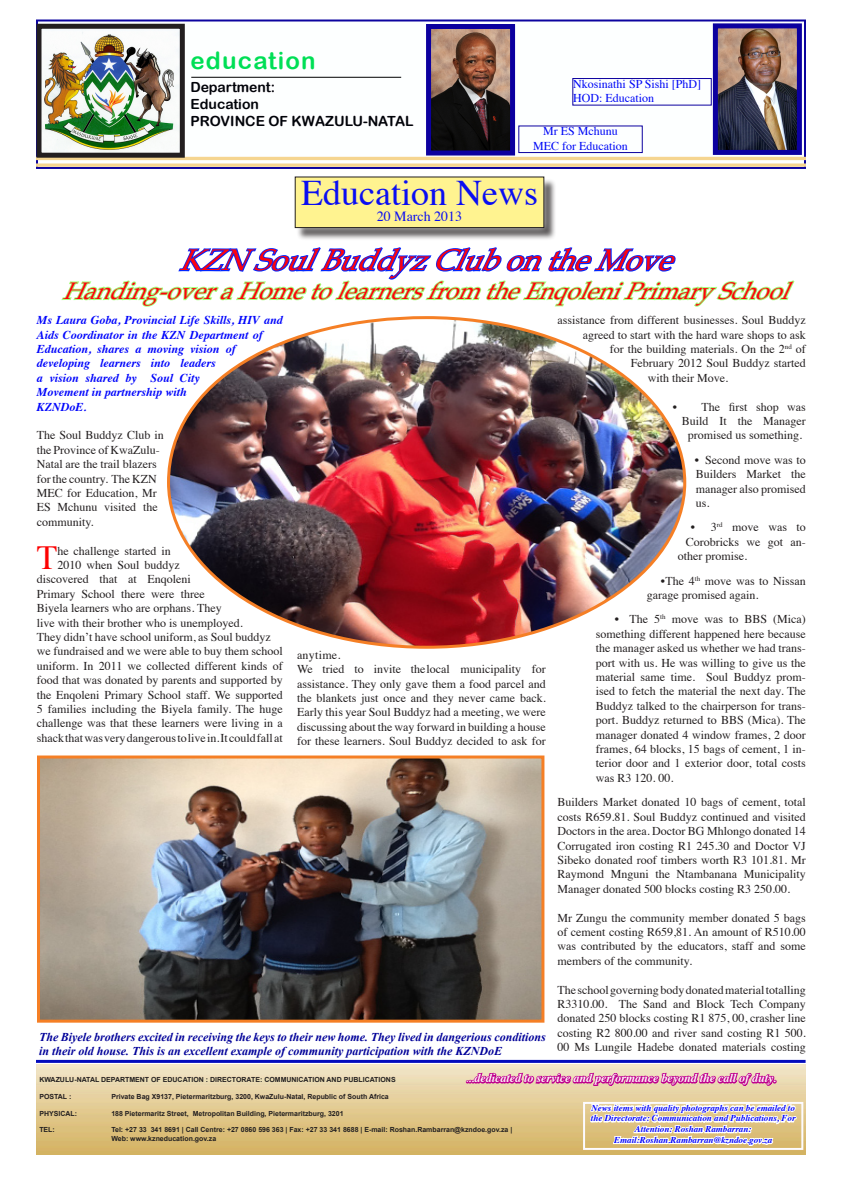
<style>
.page{position:relative;width:842px;height:1191px;background:#fff}
.page>*{position:absolute;margin:0;border:0;box-sizing:border-box;transform-origin:0 0}
.t1{font:36px "Times";color:#0a0df2}
.t2{font:33.8px "Times";color:#fd0000}
.t3{font:italic 30px "Book Antiqua";color:#ff020b}
.t4{font:italic 24px "Book Antiqua";color:#ff020b}
.t5{font:24px "Arial Rounded MT Bold";letter-spacing:.05em;color:#00df56}
.t6{font:14px "Arial Rounded MT Bold";color:#000309}
.t7{font:14px "Times";color:#0a0df2}
.List_Paragraph{font:12px/14.4px "Times";color:#231f20;text-align:justify}
.t8{font:italic 700 12px/14.4px "Times";color:#0005fc}
.t9{font:italic 700 12px/14.4px "Times New Roman";color:#009}
.t10{font:12px/14.4px "Times";color:#0008f7}
.t11{font:italic 700 12px "Times";color:#fffcf9}
.t12{font:italic 700 9px/10.8px "Times";color:#0202fb;text-align:center}
.t13{font:700 7px "Arial";color:#231f20}
.s1{font-weight:400;font-style:normal}
</style>
<div class="page">
<img style="left:36px;top:1064px;width:770px;height:90px">
<svg style="left:464px;top:1062px;width:334px;height:93px;background:#e2c2a6"></svg>
<div style="left:583px;top:1101px;width:220px;height:48px;border:2px solid #fdfbff"></div>
<div style="left:36px;top:19px;width:770px;height:150px;background:#fdffff;border:2px solid #0c049f"></div>
<hr style="left:36px;top:157px;width:770px;height:3px;background:#f5d590">
<svg style="left:36px;top:163px;width:770px;height:4px;background:#f5dba2"></svg>
<img style="left:43px;top:32px;width:132px;height:120px">
<div style="left:36px;top:24px;width:149px;height:134px;border:5px solid #231f20"></div>
<img style="left:719px;top:29px;width:77px;height:120px">
<div style="left:713px;top:23px;width:89px;height:132px;border:5px solid #0c009f"></div>
<div style="left:518px;top:125px;width:125px;height:28px;border:1px solid #0c009f"></div>
<div style="left:572px;top:78px;width:140px;height:28px;border:1px solid #0c009f"></div>
<img style="left:432px;top:30px;width:77px;height:119px">
<div style="left:426px;top:24px;width:89px;height:131px;border:5px solid #0c009f"></div>
<hr style="left:191px;top:77px;width:210px;height:1px;background:#000">
<div style="left:288px;top:170px;width:323px;height:86px;background:#fff;opacity:.75"></div>
<div style="left:295px;top:177px;width:249px;height:50px;background:#fff390"></div>
<div style="left:295px;top:176px;width:249px;height:52px;border:1px solid #231f20"></div>
<svg style="left:61px;top:242px;width:734px;height:65px"></svg>
<hr style="left:36px;top:1059px;width:770px;height:3px;background:#030bbd">
<img style="left:41px;top:759px;width:499px;height:259px">
<div style="left:37px;top:755px;width:507px;height:267px;border:3px solid #f57f25"></div>
<img style="left:168px;top:317px;width:517px;height:330px">
<p class="t5" style="left:190px;top:47px;width:127px">education</p>
<p class="t6" style="left:190px;top:79px;width:86px">Department:</p>
<p class="t6" style="left:190px;top:96px;width:70px">Education</p>
<p class="t6" style="left:190px;top:112px;width:224px">PROVINCE OF KWAZULU-NATAL</p>
<p class="t10" style="left:573px;top:76px;width:129px">Nkosinathi SP Sishi [PhD]<br>HOD: Education</p>
<p class="t10" style="left:543px;top:123px;width:76px">Mr ES Mchunu</p>
<p class="t10" style="left:533px;top:138px;width:96px">MEC for Education</p>
<p class="t1" style="left:301px;top:159px;width:238px">Education News</p>
<p class="t7" style="left:377px;top:203px;width:87px">20 March 2013</p>
<p class="t3" style="left:179px;top:241px;width:511px">KZNSoulBuddyzClubontheMove</p>
<p class="t4" style="left:63px;top:276px;width:740px">Handing-overaHometolearnersfromtheEnqoleniPrimarySchool</p>
<p class="t8" style="left:37px;top:312px;width:247px">Ms Laura Goba, Provincial Life Skills, HIV and<br>Aids Coordinator in the KZN Department of<br>Education, shares a moving vision of developing learners into leaders<br>a vision shared by Soul City<br>Movement in partnership with<br>KZNDoE.</p>
<p class="List_Paragraph" style="left:37px;top:427px;width:128px;text-align:left">The Soul Buddyz Club in the Province of KwaZulu-<br>Natal are the trail blazers for the country. The KZN<br>MEC for Education, Mr<br>ES Mchunu visited the community.</p>
<p class="t2" style="left:37px;top:526px;width:22px">T</p>
<p class="List_Paragraph" style="left:57px;top:542px;width:115px">he challenge started in</p>
<p class="List_Paragraph" style="left:57px;top:557px;width:124px">2010 when Soul buddyz</p>
<p class="List_Paragraph" style="left:37px;top:571px;width:156px">discovered that at Enqoleni</p>
<p class="List_Paragraph" style="left:37px;top:585px;width:170px">Primary School there were three</p>
<p class="List_Paragraph" style="left:37px;top:600px;width:187px">Biyela learners who are orphans. They</p>
<p class="List_Paragraph" style="left:37px;top:614px;width:207px">live with their brother who is unemployed.</p>
<p class="List_Paragraph" style="left:37px;top:629px;width:235px">They didn’t have school uniform, as Soul buddyz</p>
<p class="List_Paragraph" style="left:37px;top:643px;width:247px">we fundraised and we were able to buy them school</p>
<p class="List_Paragraph" style="left:37px;top:657px;width:247px">uniform. In 2011 we collected different kinds of</p>
<p class="List_Paragraph" style="left:37px;top:672px;width:247px">food that was donated by parents and supported by</p>
<p class="List_Paragraph" style="left:37px;top:686px;width:247px">the Enqoleni Primary School staff. We supported</p>
<p class="List_Paragraph" style="left:37px;top:701px;width:248px">5 families including the Biyela family. The huge</p>
<p class="List_Paragraph" style="left:37px;top:715px;width:248px">challenge was that these learners were living in a</p>
<p class="List_Paragraph" style="left:37px;top:729px;width:248px">shack that was very dangerous to live in. It could fall at</p>
<p class="List_Paragraph" style="left:297px;top:646px;width:250px;text-align:left">anytime.<br>We tried to invite the local municipality for assistance. They only gave them a food parcel and the blankets just once and they never came back.<br>Early this year Soul Buddyz had a meeting, we were discussing about the way forward in building a house for these learners. Soul Buddyz decided to ask for</p>
<p class="t9" style="left:39px;top:1029px;width:508px">The Biyele brothers excited in receiving the keys to their new home. They lived in dangerious conditions in their old house. This is an excellent example of community participation with the KZNDoE</p>
<p class="List_Paragraph" style="left:557px;top:312px;width:250px">assistance from different businesses. Soul Buddyz</p>
<p class="List_Paragraph" style="left:583px;top:326px;width:225px">agreed to start with the hard ware shops to ask</p>
<p class="List_Paragraph" style="left:610px;top:341px;width:198px">for the building materials. On the 2<sup>nd</sup> of</p>
<p class="List_Paragraph" style="left:631px;top:355px;width:177px">February 2012 Soul Buddyz started</p>
<p class="List_Paragraph" style="left:648px;top:369px;width:82px">with their Move.</p>
<p class="List_Paragraph" style="left:673px;top:398px;width:135px">• The first shop was</p>
<p class="List_Paragraph" style="left:682px;top:413px;width:126px">Build It the Manager</p>
<p class="List_Paragraph" style="left:688px;top:427px;width:116px">promised us something.</p>
<p class="List_Paragraph" style="left:695px;top:451px;width:113px">• Second move was to Builders Market the manager also promised us.</p>
<p class="List_Paragraph" style="left:691px;top:519px;width:117px">• 3<sup>rd</sup> move was to</p>
<p class="List_Paragraph" style="left:686px;top:533px;width:122px">Corobricks we got an-</p>
<p class="List_Paragraph" style="left:678px;top:548px;width:71px">other promise.</p>
<p class="List_Paragraph" style="left:647px;top:572px;width:161px;text-indent:14px">•The 4<sup>th</sup> move was to Nissan garage promised again.</p>
<p class="List_Paragraph" style="left:596px;top:611px;width:212px;text-indent:19px">• The 5<sup>th</sup> move was to BBS (Mica) something different happened here because the manager asked us whether we had trans&shy;port with us. He was willing to give us the material same time. Soul Buddyz prom&shy;ised to fetch the material the next day. The Buddyz talked to the chairperson for trans&shy;port. Buddyz returned to BBS (Mica). The manager donated 4 window frames, 2 door frames, 64 blocks, 15 bags of cement, 1 in&shy;terior door and 1 exterior door, total costs was R3 120. 00.</p>
<p class="List_Paragraph" style="left:557px;top:794px;width:250px">Builders Market donated 10 bags of cement, total costs R659.81. Soul Buddyz continued and visited Doctors in the area. Doctor BG Mhlongo donated 14<br>Corrugated iron costing R1 245.30 and Doctor VJ Sibeko donated roof timbers worth R3 101.81. Mr Raymond Mnguni the Ntambanana Municipality Manager donated 500 blocks costing R3 250.00.</p>
<p class="List_Paragraph" style="left:557px;top:909px;width:250px">Mr Zungu the community member donated 5 bags of cement costing R659,81. An amount of R510.00 was contributed by the educators, staff and some members of the community.</p>
<p class="List_Paragraph" style="left:557px;top:981px;width:250px">The school governing body donated material totalling R3310.00. The Sand and Block Tech Company donated 250 blocks costing R1 875, 00, crasher line costing R2 800.00 and river sand costing R1 500.<br>00 Ms Lungile Hadebe donated materials costing</p>
<p class="t11" style="left:466px;top:1067px;width:312px"><span class="s1">.</span>..dedicated to service and performance beyond the call of duty.</p>
<p class="t12" style="left:591px;top:1101px;width:206px">News items with quality photographs can be emailed to the Directorate: Communication and Publications, For<br>Attention: Roshan Rambarran:</p>
<p class="t12" style="left:614px;top:1133px;width:159px">Email:Roshan.Rambarran@kzndoe.gov.za</p>
<p class="t13" style="left:39px;top:1074px;width:358px">KWAZULU-NATAL DEPARTMENT OF EDUCATION : DIRECTORATE: COMMUNICATION AND PUBLICATIONS</p>
<p class="t13" style="left:39px;top:1091px;width:34px">POSTAL :</p>
<p class="t13" style="left:111px;top:1091px;width:279px">Private Bag X9137, Pietermaritzburg, 3200, KwaZulu-Natal, Republic of South Africa</p>
<p class="t13" style="left:39px;top:1108px;width:39px">PHYSICAL:</p>
<p class="t13" style="left:111px;top:1108px;width:234px">188 Pietermaritz Street, Metropolitan Building, Pietermaritzburg, 3201</p>
<p class="t13" style="left:39px;top:1125px;width:17px">TEL:</p>
<p class="t13" style="left:111px;top:1125px;width:402px">Tel: +27 33 341 8691 | Call Centre: +27 0860 596 363 | Fax: +27 33 341 8688 | E-mail: Roshan.Rambarran@kzndoe.gov.za |</p>
<p class="t13" style="left:111px;top:1133px;width:106px">Web: www.kzneducation.gov.za</p>
</div>
